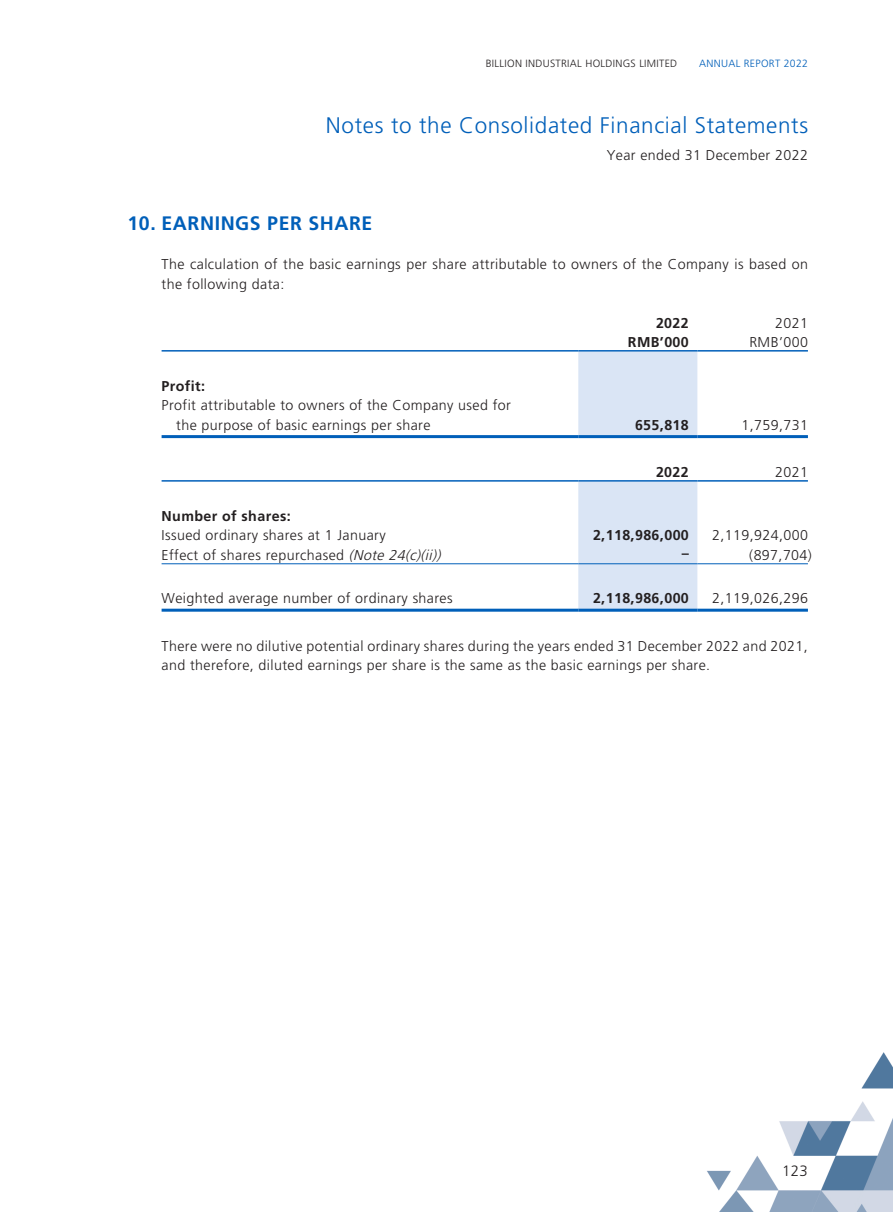
<style>
.page{position:relative;width:893px;height:1212px;background:#fff}
.page>*{position:absolute;margin:0;border:0;box-sizing:border-box;transform-origin:0 0}
.t1{font:300 22.5px "Frutiger LT Std";letter-spacing:.03em;color:#005fb9}
.t2{font:700 19.5px "Frutiger LT Std";letter-spacing:.03em;color:#005fb9}
.t3{font:300 15px "Frutiger LT Std";color:#231f20}
.t4{font:300 14.25px/19.5px "Frutiger LT Std";letter-spacing:.03em;color:#231f20}
.t5{font:700 14.25px "Frutiger LT Std";letter-spacing:.03em;color:#231f20}
.t6{font:300 10.5px "Frutiger LT Std";letter-spacing:.03em;color:#231f20}
.t7{font:300 10.5px "Frutiger LT Std";letter-spacing:.03em;color:#005fb9}
.s1{font-style:italic}
</style>
<div class="page">
<img style="left:161px;top:350px;width:732px;height:862px">
<div style="left:578px;top:352px;width:119px;height:83px;background:#dae5f5"></div>
<hr style="left:162px;top:350px;width:416px;height:2px;background:#005fb9">
<hr style="left:578px;top:350px;width:119px;height:2px;background:#005fb9">
<hr style="left:697px;top:350px;width:111px;height:2px;background:#005fb9">
<hr style="left:162px;top:435px;width:416px;height:3px;background:#005fb9">
<hr style="left:578px;top:435px;width:119px;height:3px;background:#005fb9">
<hr style="left:697px;top:435px;width:111px;height:3px;background:#005fb9">
<div style="left:578px;top:482px;width:119px;height:127px;background:#dae5f5"></div>
<hr style="left:162px;top:480px;width:416px;height:2px;background:#005fb9">
<hr style="left:578px;top:480px;width:119px;height:2px;background:#005fb9">
<hr style="left:697px;top:480px;width:111px;height:2px;background:#005fb9">
<hr style="left:162px;top:563px;width:416px;height:1px;background:#005fb9">
<hr style="left:578px;top:563px;width:119px;height:1px;background:#005fb9">
<hr style="left:697px;top:563px;width:111px;height:1px;background:#005fb9">
<hr style="left:162px;top:609px;width:416px;height:3px;background:#005fb9">
<hr style="left:578px;top:609px;width:119px;height:3px;background:#005fb9">
<hr style="left:697px;top:609px;width:111px;height:3px;background:#005fb9">
<p class="t6" style="left:486px;top:57px;width:193px">BILLION INDUSTRIAL HOLDINGS LIMITED</p>
<p class="t7" style="left:699px;top:57px;width:110px">ANNUAL REPORT 2022</p>
<h1 class="t1" style="left:326px;top:112px;width:484px">Notes to the Consolidated Financial Statements</h1>
<p class="t4" style="left:607px;top:145px;width:203px">Year ended 31 December 2022</p>
<h2 class="t2" style="left:128px;top:212px;width:246px">10. EARNINGS PER SHARE</h2>
<p class="t4" style="left:162px;top:255px;width:648px">The calculation of the basic earnings per share attributable to owners of the Company is based on the following data:</p>
<p class="t5" style="left:656px;top:314px;width:34px">2022</p>
<p class="t4" style="left:775px;top:313px;width:34px">2021</p>
<p class="t5" style="left:628px;top:334px;width:62px">RMB’000</p>
<p class="t4" style="left:749px;top:333px;width:60px">RMB’000</p>
<p class="t5" style="left:162px;top:377px;width:45px">Profit:</p>
<p class="t4" style="left:176px;top:396px;width:336px;text-indent:-15px">Profit attributable to owners of the Company used for the purpose of basic earnings per share</p>
<p class="t5" style="left:635px;top:416px;width:55px">655,818</p>
<p class="t4" style="left:741px;top:415px;width:68px">1,759,731</p>
<p class="t5" style="left:656px;top:464px;width:34px">2022</p>
<p class="t4" style="left:775px;top:463px;width:34px">2021</p>
<p class="t5" style="left:162px;top:507px;width:131px">Number of shares:</p>
<p class="t4" style="left:162px;top:526px;width:226px">Issued ordinary shares at 1 January</p>
<p class="t5" style="left:593px;top:527px;width:97px">2,118,986,000</p>
<p class="t4" style="left:712px;top:526px;width:97px">2,119,924,000</p>
<p class="t4" style="left:162px;top:545px;width:284px">Effect of shares repurchased <span class="s1">(Note 24(c)(ii))</span></p>
<p class="t5" style="left:682px;top:544px;width:9px">–</p>
<p class="t4" style="left:749px;top:545px;width:64px">(897,704)</p>
<p class="t4" style="left:162px;top:589px;width:293px">Weighted average number of ordinary shares</p>
<p class="t5" style="left:593px;top:590px;width:97px">2,118,986,000</p>
<p class="t4" style="left:712px;top:589px;width:97px">2,119,026,296</p>
<p class="t4" style="left:162px;top:636px;width:648px">There were no dilutive potential ordinary shares during the years ended 31 December 2022 and 2021, and therefore, diluted earnings per share is the same as the basic earnings per share.</p>
<p class="t3" style="left:782px;top:1163px;width:27px">123</p>
</div>
